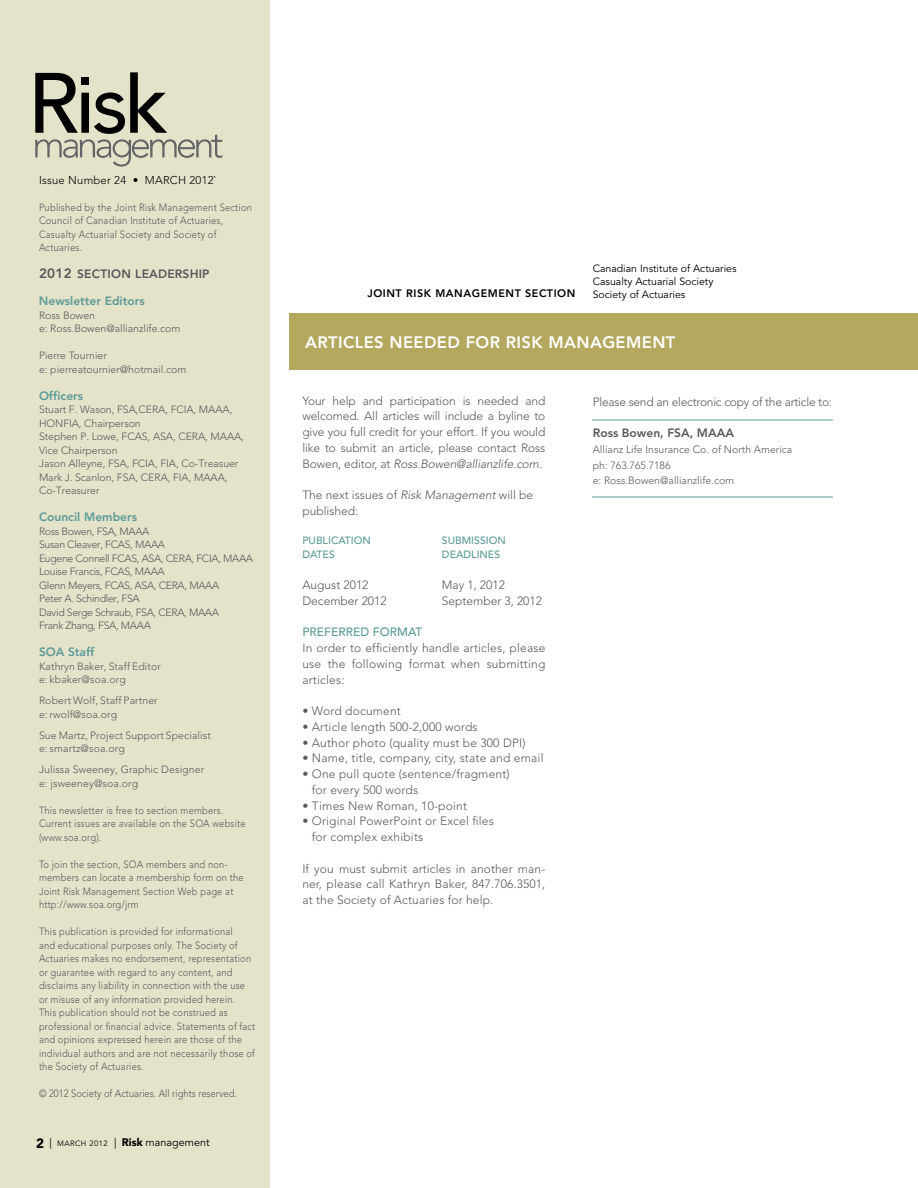
<style>
.page{position:relative;width:918px;height:1188px;background:#fff}
.page>*{position:absolute;margin:0;border:0;box-sizing:border-box;transform-origin:0 0}
.t1{font:800 16.5px "Avenir";letter-spacing:.025em;color:#fff}
.t2{font:300 12px/15.8px "Avenir";letter-spacing:.015em;color:#58595b;text-align:justify}
.t3{font:800 12px "Avenir";color:#5b9b98}
.t4{font:300 12px "Avenir";letter-spacing:-.02em;color:#58595b}
.t5{font:800 12px "Avenir";color:#58595b}
.t6{font:500 12px "Avenir";color:#5b9b98}
.t7{font:300 11.25px "Avenir";letter-spacing:.02em;color:#000}
.t8{font:10.8px "Avenir";color:#000}
.t9{font:800 10.8px "Avenir";letter-spacing:.05em;color:#000}
.t10{font:300 10.5px/13.5px "Avenir";letter-spacing:.02em;color:#58595b;scale:.89 1}
.t11{font:300 10.5px/13.5px "Avenir";letter-spacing:-.03em;color:#58595b}
.t12{font:300 10.5px/13.5px "Avenir";letter-spacing:-.005em;color:#58595b}
.t13{font:300 10.5px/13.5px "Avenir";letter-spacing:.02em;color:#58595b}
.t14{font:300 10.5px/13.5px "Avenir";color:#58595b}
.t15{font:300 10.5px/13.5px "Avenir";letter-spacing:.02em;color:#58595b;scale:.9 1}
.t16{font:10.5px/12.9px "Avenir";color:#000}
.t17{font:300 10.5px "Avenir";color:#58595b;scale:.9 1}
.t18{font:500 10.5px "Avenir";color:#5b9b98}
.s1{font-size:13.5px}
.s2{font-weight:900;font-size:13.5px}
.s3{font-size:7.8px}
.s4{font-weight:900}
.s5{font-style:italic}
</style>
<div class="page">
<div style="left:0;top:0;width:270px;height:1188px;background:#e5e2ca"></div>
<svg style="left:35px;top:72px;width:188px;height:95px"></svg>
<hr style="left:592px;top:497px;width:241px;height:1px;background:#5b9b98">
<hr style="left:592px;top:420px;width:241px;height:1px;background:#5b9b98">
<div style="left:290px;top:313px;width:628px;height:57px;background:#b3a85d"></div>
<p class="t7" style="left:39px;top:173px;width:179px">Issue Number 24 • MARCH 2012`</p>
<p class="t15" style="left:39px;top:200px;width:238px">Published by the Joint Risk Management Section Council of Canadian Institute of Actuaries, Casualty Actuarial Society and Society of Actuaries.</p>
<p class="t5" style="left:39px;top:267px;width:47px"><span class="s1">2012</span> SECTION</p>
<p class="t5" style="left:135px;top:267px;width:16px">LEADE</p>
<p class="t5" style="left:175px;top:267px;width:30px">RSHIP</p>
<p class="t3" style="left:39px;top:294px;width:107px">N EWSLETTER EDITORS</p>
<p class="t14" style="left:39px;top:308px;width:143px">Ross Bowen<br>e: Ross.Bowen@allianzlife.com</p>
<p class="t14" style="left:39px;top:349px;width:149px">Pierre Tournier<br>e: pierreatournier@hotmail.com</p>
<p class="t3" style="left:39px;top:388px;width:46px">OFFICERS</p>
<p class="t12" style="left:39px;top:403px;width:207px">Stuart F. Wason, FSA,CERA, FCIA, MAAA,<br>HONFIA, Chairperson<br>Stephen P. Lowe, FCAS, ASA, CERA, MAAA,<br>Vice Chairperson<br>Jason Alleyne, FSA, FCIA, FIA, Co-Treasuer<br>Mark J. Scanlon, FSA, CERA, FIA, MAAA,<br>Co-Treasurer</p>
<p class="t3" style="left:39px;top:510px;width:100px">COUNCIL MEMBERS</p>
<p class="t11" style="left:39px;top:524px;width:216px">Ross Bowen, FSA, MAAA<br>Susan Cleaver, FCAS, MAAA<br>Eugene Connell FCAS, ASA, CERA, FCIA, MAAA<br>Louise Francis, FCAS, MAAA<br>Glenn Meyers, FCAS, ASA, CERA, MAAA<br>Peter A. Schindler, FSA<br>David Serge Schraub, FSA, CERA, MAAA<br>Frank Zhang, FSA, MAAA</p>
<p class="t3" style="left:39px;top:645px;width:10px">SOA</p>
<p class="t3" style="left:68px;top:645px;width:28px">STAFF</p>
<p class="t13" style="left:39px;top:659px;width:124px">Kathryn Baker, Staff Editor e: kbaker@soa.org</p>
<p class="t13" style="left:39px;top:694px;width:120px">Robert Wolf, Staff Partner e: rwolf@soa.org</p>
<p class="t13" style="left:39px;top:728px;width:173px">Sue Martz, Project Support Specialist e: smartz@soa.org</p>
<p class="t13" style="left:39px;top:763px;width:167px">Julissa Sweeney, Graphic Designer e: jsweeney@soa.org</p>
<p class="t10" style="left:39px;top:803px;width:234px">This newsletter is free to section members.<br>Current issues are available on the SOA website (www.soa.org).</p>
<p class="t10" style="left:39px;top:857px;width:232px">To join the section, SOA members and non&shy;members can locate a membership form on the Joint Risk Management Section Web page at http://www.soa.org/jrm</p>
<p class="t10" style="left:39px;top:925px;width:245px">This publication is provided for informational<br>and educational purposes only. The Society of Actuaries makes no endorsement, representation or guarantee with regard to any content, and disclaims any liability in connection with the use or misuse of any information provided herein.<br>This publication should not be construed as professional or financial advice. Statements of fact and opinions expressed herein are those of the individual authors and are not necessarily those of the Society of Actuaries.</p>
<p class="t17" style="left:39px;top:1087px;width:221px">© 2012 Society of Actuaries. All rights reserved.</p>
<p class="t8" style="left:36px;top:1136px;width:175px"><span class="s2">2</span> | <span class="s3">MARCH 2012</span> | <span class="s4">Risk</span> management</p>
<p class="t16" style="left:593px;top:262px;width:145px">Canadian Institute of Actuaries<br>Casualty Actuarial Society</p>
<p class="t9" style="left:368px;top:287px;width:209px">JOINT RISK MANAGEM ENT SECTION</p>
<p class="t16" style="left:593px;top:288px;width:94px">Society of Actuaries</p>
<h1 class="t1" style="left:305px;top:333px;width:372px">ARTICLES NEEDED FOR RISK MANAGEM ENT</h1>
<p class="t2" style="left:302px;top:393px;width:245px">Your help and participation is needed and welcomed. All articles will include a byline to give you full credit for your effort. If you would like to submit an article, please contact Ross Bowen, editor, at <span class="s5">Ross.Bowen@allianzlife.com.</span></p>
<p class="t2" style="left:302px;top:487px;width:232px">The next issues of <span class="s5">Risk Management</span> will be published:</p>
<p class="t18" style="left:302px;top:534px;width:70px">PUBLICATION</p>
<p class="t18" style="left:442px;top:534px;width:65px">SUBMISSION</p>
<p class="t18" style="left:302px;top:548px;width:33px">DATES</p>
<p class="t18" style="left:442px;top:548px;width:59px">DEADLINES</p>
<p class="t2" style="left:302px;top:577px;width:68px">August 2012</p>
<p class="t2" style="left:442px;top:577px;width:65px">May 1, 2012</p>
<p class="t2" style="left:302px;top:593px;width:86px">December 2012</p>
<p class="t2" style="left:442px;top:593px;width:102px">September 3, 2012</p>
<p class="t6" style="left:302px;top:625px;width:121px">PREFERRED FORMAT</p>
<p class="t2" style="left:302px;top:640px;width:244px">In order to efficiently handle articles, please use the following format when submitting articles:</p>
<p class="t2" style="left:302px;top:703px;width:100px">• Word document</p>
<p class="t2" style="left:302px;top:719px;width:177px">• Article length 500-2,000 words</p>
<p class="t2" style="left:302px;top:735px;width:225px">• Author photo (quality must be 300 DPI)</p>
<p class="t2" style="left:302px;top:750px;width:243px">• Name, title, company, city, state and email</p>
<p class="t2" style="left:312px;top:766px;width:199px;text-indent:-9px">• One pull quote (sentence/fragment) for every 500 words</p>
<p class="t2" style="left:302px;top:798px;width:166px">• Times New Roman, 10-point</p>
<p class="t2" style="left:312px;top:813px;width:184px;text-indent:-9px">• Original PowerPoint or Excel files for complex exhibits</p>
<p class="t2" style="left:302px;top:861px;width:244px">If you must submit articles in another man&shy;ner, please call Kathryn Baker, 847.706.3501, at the Society of Actuaries for help.</p>
<p class="t4" style="left:593px;top:395px;width:241px">Please send an electronic copy of the article to:</p>
<p class="t5" style="left:593px;top:426px;width:83px">ROSS BOWEN, FSA</p>
<p class="t5" style="left:690px;top:426px;width:28px">, MAAA</p>
<p class="t14" style="left:593px;top:442px;width:201px;line-height:15.8px">Allianz Life Insurance Co. of North America ph: 763.765.7186<br>e: Ross.Bowen@allianzlife.com</p>
</div>
